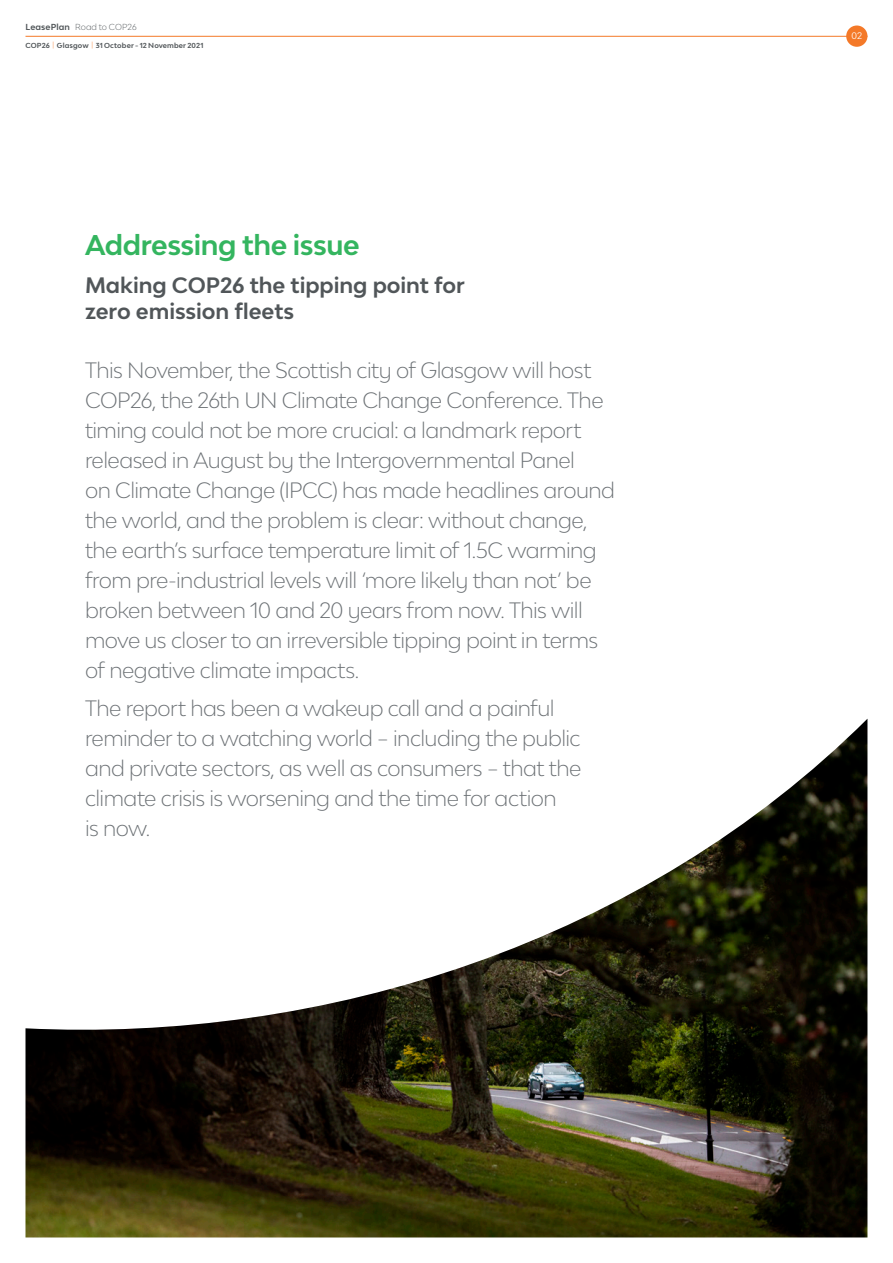
<style>
.page{position:relative;width:893px;height:1263px;background:#fff}
.page>*{position:absolute;margin:0;border:0;box-sizing:border-box;transform-origin:0 0}
._02_heads_T1_18{font:700 27px "Lease Plan";letter-spacing:-.015em;color:#34b55f}
._01_intro_T2_14{font:300 21px/30px "Lease Plan";letter-spacing:-.025em;color:#6b7074}
._02_heads_T2_14{font:700 21px/25.5px "Lease Plan";letter-spacing:-.005em;color:#515659}
.t1{font:9px "Lease Plan";color:#fff}
.t2{font:300 8.25px "Lease Plan";letter-spacing:.01em;color:#515659}
.t3{font:700 6.9px "Lease Plan";letter-spacing:.015em;color:#515659}
.s1{font-weight:700}
.s2{font-weight:300;color:#f47928}
</style>
<div class="page">
<img style="left:26px;top:719px;width:841px;height:518px">
<hr style="left:26px;top:36px;width:841px;height:1px;background:#f47928">
<div style="left:846px;top:26px;width:21px;height:21px;background:#f47928;border-radius:50%"></div>
<p class="t2" style="left:26px;top:21px;width:113px"><span class="s1">LeasePlan</span> Road to COP26</p>
<p class="t3" style="left:26px;top:41px;width:179px">COP26 <span class="s2">|</span> Glasgow <span class="s2">|</span> 31 October - 12 November 2021</p>
<p class="_02_heads_T1_18" style="left:85px;top:227px;width:276px">Addressing the issue</p>
<p class="_02_heads_T2_14" style="left:85px;top:272px;width:381px">Making COP26 the tipping point for zero emission fleets</p>
<p class="_01_intro_T2_14" style="left:85px;top:355px;width:531px">This November, the Scottish city of Glasgow will host COP26, the 26th UN Climate Change Conference. The timing could not be more crucial: a landmark report released in August by the Intergovernmental Panel<br>on Climate Change (IPCC) has made headlines around the world, and the problem is clear: without change, the earth’s surface temperature limit of 1.5C warming from pre-industrial levels will ‘more likely than not’ be broken between 10 and 20 years from now. This will move us closer to an irreversible tipping point in terms of negative climate impacts.</p>
<p class="_01_intro_T2_14" style="left:85px;top:693px;width:498px">The report has been a wakeup call and a painful reminder to a watching world – including the public and private sectors, as well as consumers – that the climate crisis is worsening and the time for action<br>is now.</p>
<p class="t1" style="left:851px;top:30px;width:12px">02</p>
</div>
